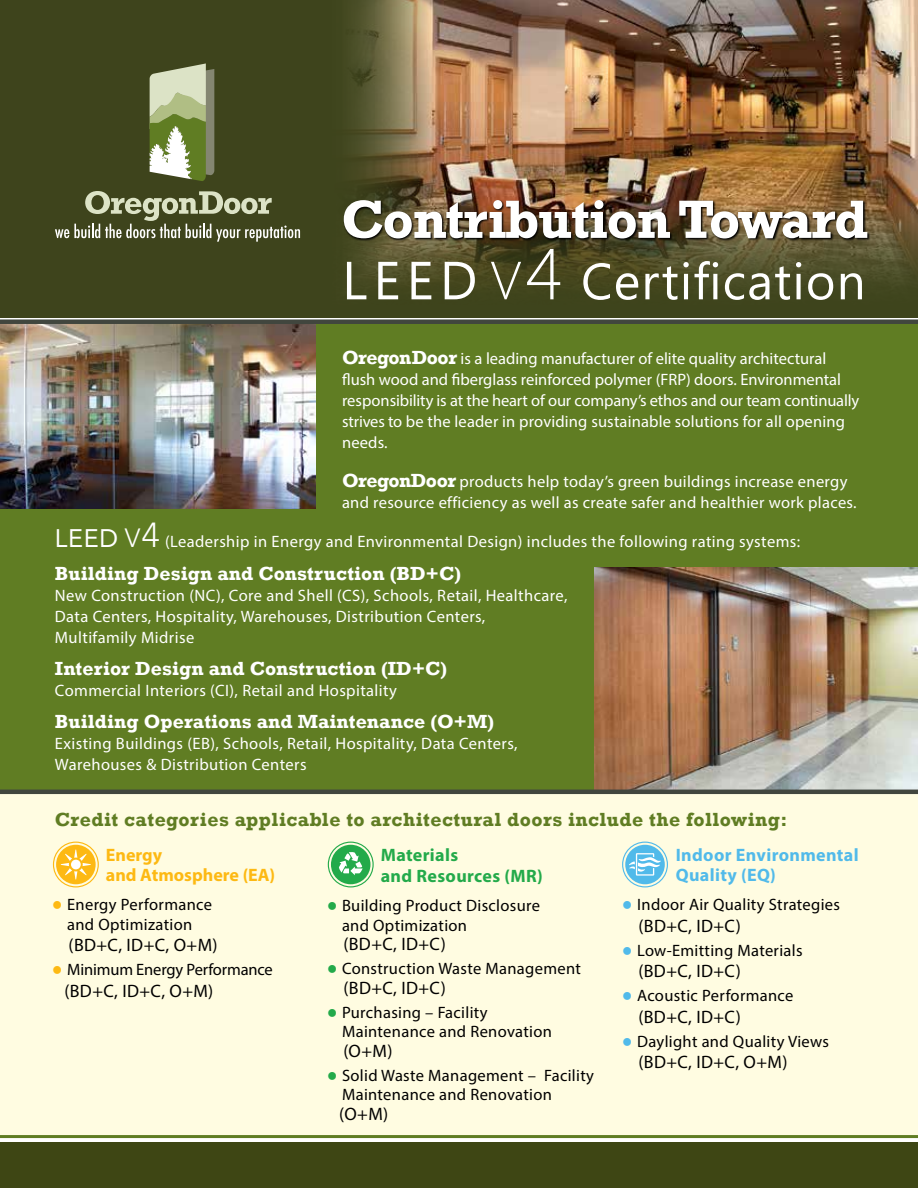
<style>
.page{position:relative;width:918px;height:1188px;background:#fff}
.page>*{position:absolute;margin:0;border:0;box-sizing:border-box;transform-origin:0 0}
.t1{font:700 54.75px "Rockwell";letter-spacing:-.025em;color:#fff}
.t2{font:51px "Segoe UI";letter-spacing:.02em;color:#fff}
.t3{font:700 19.5px "Rockwell";letter-spacing:.005em;color:#fff}
.t4{font:700 19.5px "Rockwell";letter-spacing:.025em;color:#607d23}
.t5{font:18px "Myriad Pro";letter-spacing:.02em;color:#000}
.t6{font:700 18px/19.5px "Myriad Pro";letter-spacing:.02em;color:#51baea}
.t7{font:700 18px/21px "Myriad Pro";letter-spacing:.02em;color:#23aa4a}
.t8{font:700 18px/19.5px "Myriad Pro";color:#fdb913}
.t9{font:16.5px/21px "Myriad Pro";letter-spacing:.02em;color:#fff}
.t10{font:16.5px/19.5px "Myriad Pro";letter-spacing:.02em;color:#000}
.t11{font:16.5px/21px "Myriad Pro";color:#fff}
.t12{font:16.5px "Myriad Pro";letter-spacing:-.01em;color:#000}
.s1{font-size:53.55px}
.s2{font-weight:300;font-size:53.55px}
.s3{font-weight:300;font-size:72px}
.s4{font-family:"Rockwell";font-weight:700;font-size:19.5px}
.s5{font-family:"Avenir LT Std";font-size:25.2px}
.s6{font-family:"Avenir LT Std";font-weight:300;font-size:26.25px}
.s7{font-family:"Avenir LT Std";font-weight:300;font-size:34.5px}
.s8{font-family:"Calibri";font-weight:700;font-size:18px;color:#fdb913}
.s9{font-family:"Calibri";font-weight:700;font-size:18px;color:#23aa4a}
.s10{font-family:"Calibri";font-weight:700;font-size:18px;color:#51baea}
</style>
<div class="page">
<hr style="left:0;top:0;width:1px;height:1136px;background:#fffce1">
<div style="left:0;top:322px;width:918px;height:483px;background:#607d23"></div>
<div style="left:0;top:793px;width:918px;height:343px;background:#fffce1"></div>
<div style="left:0;top:1142px;width:918px;height:46px;background:#3e4614"></div>
<hr style="left:0;top:1135px;width:918px;height:3px;background:#607d23">
<div style="left:0;top:0;width:918px;height:317px;background:#3e441c"></div>
<img style="left:351px;top:0;width:567px;height:286px">
<img style="left:0;top:324px;width:315px;height:185px">
<div style="left:0;top:319px;width:918px;height:5px;background:#41463e"></div>
<img style="left:344px;top:200px;width:527px;height:41px">
<svg style="left:149px;top:63px;width:65px;height:118px;background:#a1ad81"></svg>
<svg style="left:55px;top:191px;width:245px;height:51px"></svg>
<svg style="left:328px;top:842px;width:46px;height:45px"></svg>
<svg style="left:53px;top:842px;width:46px;height:45px"></svg>
<svg style="left:622px;top:842px;width:46px;height:45px"></svg>
<img style="left:594px;top:567px;width:324px;height:223px">
<hr style="left:0;top:790px;width:918px;height:4px;background:#41463e">
<h1 class="t1" style="left:341px;top:186px;width:529px">Contribution Toward</h1>
<h2 class="t2" style="left:342px;top:246px;width:525px"><span class="s1">leed</span> <span class="s2">v</span><span class="s3">4</span> Certification</h2>
<p class="t11" style="left:342px;top:348px;width:519px"><span class="s4">OregonDoor</span> is a leading manufacturer of elite quality architectural flush wood and fiberglass reinforced polymer (FRP) doors. Environmental responsibility is at the heart of our company’s ethos and our team continually strives to be the leader in providing sustainable solutions for all opening needs.</p>
<p class="t9" style="left:342px;top:471px;width:516px"><span class="s4">OregonDoor</span> products help today’s green buildings increase energy and resource efficiency as well as create safer and healthier work places.</p>
<p class="t9" style="left:55px;top:530px;width:747px"><span class="s5">leed</span> <span class="s6">v</span><span class="s7">4</span> (Leadership in Energy and Environmental Design) includes the following rating systems:</p>
<p class="t3" style="left:55px;top:562px;width:408px">Building Design and Construction (BD+C)</p>
<p class="t9" style="left:55px;top:585px;width:514px">New Construction (NC), Core and Shell (CS), Schools, Retail, Healthcare,<br>Data Centers, Hospitality, Warehouses, Distribution Centers,<br>Multifamily Midrise</p>
<p class="t3" style="left:55px;top:657px;width:394px">Interior Design and Construction (ID+C)</p>
<p class="t9" style="left:55px;top:680px;width:344px">Commercial Interiors (CI), Retail and Hospitality</p>
<p class="t3" style="left:55px;top:710px;width:441px">Building Operations and Maintenance (O+M)</p>
<p class="t9" style="left:55px;top:733px;width:464px">Existing Buildings (EB), Schools, Retail, Hospitality, Data Centers,<br>Warehouses &amp; Distribution Centers</p>
<p class="t4" style="left:55px;top:807px;width:734px">Credit categories applicable to architectural doors include the following:</p>
<p class="t8" style="left:106px;top:845px;width:171px">Energy<br>and Atmosphere (EA)</p>
<p class="t10" style="left:52px;top:894px;width:162px;text-align:center"><span class="s8">●</span> Energy Performance and Optimization</p>
<p class="t5" style="left:69px;top:934px;width:151px">(BD+C, ID+C, O+M)</p>
<p class="t12" style="left:52px;top:960px;width:223px"><span class="s8">●</span> Minimum Energy Performance</p>
<p class="t5" style="left:64px;top:980px;width:151px">(BD+C, ID+C, O+M)</p>
<p class="t7" style="left:381px;top:844px;width:164px">Materials<br>and Resources (MR)</p>
<p class="t10" style="left:342px;top:896px;width:200px;text-indent:-15px"><span class="s9">●</span> Building Product Disclosure and Optimization</p>
<p class="t5" style="left:343px;top:933px;width:104px">(BD+C, ID+C)</p>
<p class="t10" style="left:327px;top:959px;width:256px"><span class="s9">●</span> Construction Waste Management</p>
<p class="t5" style="left:343px;top:977px;width:104px">(BD+C, ID+C)</p>
<p class="t10" style="left:342px;top:1002px;width:211px;text-indent:-15px"><span class="s9">●</span> Purchasing – Facility<br>Maintenance and Renovation</p>
<p class="t5" style="left:343px;top:1040px;width:51px">(O+M)</p>
<p class="t10" style="left:342px;top:1065px;width:254px;text-indent:-15px"><span class="s9">●</span> Solid Waste Management – Facility<br>Maintenance and Renovation</p>
<p class="t5" style="left:339px;top:1103px;width:51px">(O+M)</p>
<p class="t6" style="left:676px;top:845px;width:185px">Indoor Environmental<br>Quality (EQ)</p>
<p class="t10" style="left:622px;top:894px;width:220px"><span class="s10">●</span> Indoor Air Quality Strategies</p>
<p class="t5" style="left:638px;top:914px;width:104px">(BD+C, ID+C)</p>
<p class="t10" style="left:622px;top:940px;width:182px"><span class="s10">●</span> Low-Emitting Materials</p>
<p class="t5" style="left:638px;top:960px;width:104px">(BD+C, ID+C)</p>
<p class="t10" style="left:622px;top:986px;width:173px"><span class="s10">●</span> Acoustic Performance</p>
<p class="t5" style="left:638px;top:1006px;width:104px">(BD+C, ID+C)</p>
<p class="t10" style="left:622px;top:1031px;width:209px"><span class="s10">●</span> Daylight and Quality Views</p>
<p class="t5" style="left:638px;top:1051px;width:151px">(BD+C, ID+C, O+M)</p>
</div>
